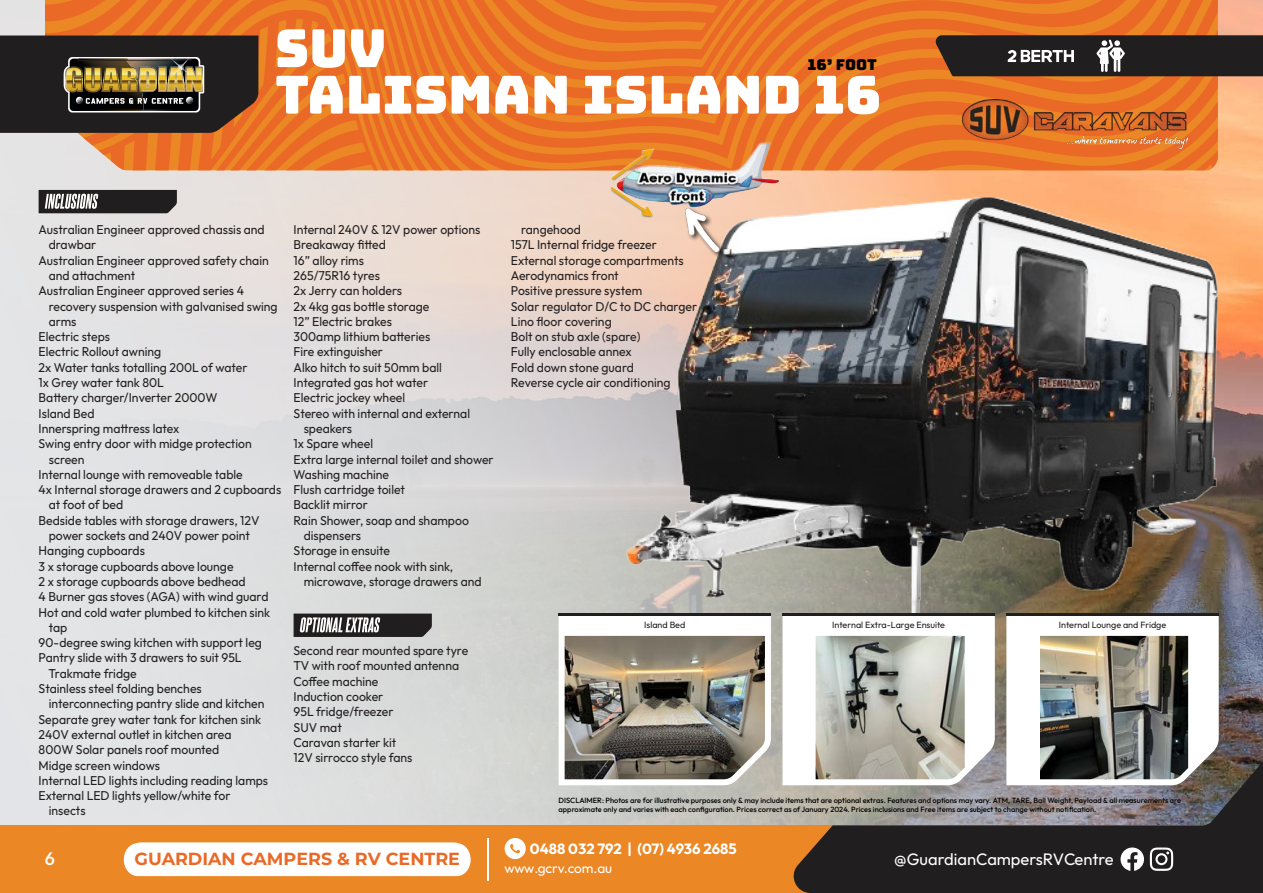
<style>
.page{position:relative;width:1263px;height:893px;background:#fff}
.page>*{position:absolute;margin:0;border:0;box-sizing:border-box;transform-origin:0 0}
.t1{font:52.5px/46.5px "Bungee";color:#fff}
.t2{font:500 18px "Outfit";color:#fff}
.t3{font:700 17.55px "Montserrat";color:#eb6926}
.t4{font:16.5px "Outfit";color:#fff}
.t5{font:15px "Bungee";color:#040503}
.t6{font:700 14.85px "Outfit";color:#fff}
.t7{font:13.65px "Outfit";color:#fff}
.t8{font:12.75px "Outfit";color:#231f20;scale:.96 1}
.t9{font:9px "Outfit";color:#231f20}
.t10{font:500 7.5px/9px "Outfit";color:#040503}
</style>
<div class="page">
<img style="left:0;top:0;width:1263px;height:825px">
<svg style="left:39px;top:190px;width:138px;height:23px;background:#454343"></svg>
<svg style="left:294px;top:614px;width:138px;height:23px;background:#525050"></svg>
<svg style="left:45px;top:99px;width:1173px;height:71px;background:#ea792b"></svg>
<svg style="left:258px;top:81px;width:960px;height:18px;background:#ea7525"></svg>
<svg style="left:258px;top:63px;width:960px;height:18px;background:#e77625"></svg>
<svg style="left:45px;top:0;width:242px;height:63px;background:#e87425"></svg>
<img style="left:963px;top:100px;width:224px;height:48px">
<svg style="left:287px;top:0;width:976px;height:76px;background:#ca6a29"></svg>
<img style="left:625px;top:196px;width:593px;height:418px">
<svg style="left:1006px;top:616px;width:213px;height:145px"></svg>
<hr style="left:1006px;top:614px;width:213px;height:2px;background:#211e1f">
<img style="left:1040px;top:636px;width:148px;height:125px">
<svg style="left:0;top:36px;width:258px;height:97px;background:#3f362a"></svg>
<svg style="left:782px;top:616px;width:213px;height:169px"></svg>
<hr style="left:782px;top:614px;width:213px;height:2px;background:#211e1f">
<img style="left:816px;top:636px;width:149px;height:125px">
<svg style="left:559px;top:616px;width:212px;height:169px"></svg>
<hr style="left:559px;top:614px;width:212px;height:2px;background:#211e1f">
<img style="left:565px;top:636px;width:200px;height:143px">
<img style="left:612px;top:141px;width:167px;height:78px">
<img style="left:661px;top:192px;width:80px;height:70px">
<div style="left:0;top:825px;width:1263px;height:68px;background:#eb8725"></div>
<svg style="left:788px;top:761px;width:475px;height:132px;background:#5f5a57"></svg>
<div style="left:124px;top:842px;width:347px;height:34px;background:#fff"></div>
<hr style="left:487px;top:838px;width:2px;height:42px;background:#fff">
<div style="left:505px;top:838px;width:21px;height:21px;background:#fff;border-radius:50%"></div>
<svg style="left:510px;top:844px;width:10px;height:9px"></svg>
<svg style="left:1120px;top:847px;width:24px;height:24px"></svg>
<svg style="left:1150px;top:847px;width:23px;height:24px"></svg>
<p class="t1" style="left:275px;top:26px;width:608px">SUV<br>TALISMAN ISLAND 16</p>
<p class="t5" style="left:807px;top:56px;width:71px">16’ FOOT</p>
<p class="t8" style="left:39px;top:221px;width:237px">Australian Engineer approved chassis and</p>
<p class="t8" style="left:49px;top:237px;width:51px">drawbar</p>
<p class="t8" style="left:39px;top:252px;width:241px">Australian Engineer approved safety chain</p>
<p class="t8" style="left:49px;top:267px;width:91px">and attachment</p>
<p class="t8" style="left:39px;top:283px;width:216px">Australian Engineer approved series 4</p>
<p class="t8" style="left:49px;top:298px;width:240px">recovery suspension with galvanised swing</p>
<p class="t8" style="left:49px;top:313px;width:30px">arms</p>
<p class="t8" style="left:39px;top:328px;width:76px">Electric steps</p>
<p class="t8" style="left:39px;top:344px;width:129px">Electric Rollout awning</p>
<p class="t8" style="left:39px;top:359px;width:219px">2x Water tanks totalling 200L of water</p>
<p class="t8" style="left:39px;top:374px;width:132px">1x Grey water tank 80L</p>
<p class="t8" style="left:39px;top:390px;width:188px">Battery charger/Inverter 2000W</p>
<p class="t8" style="left:39px;top:405px;width:60px">Island Bed</p>
<p class="t8" style="left:39px;top:420px;width:148px">Innerspring mattress latex</p>
<p class="t8" style="left:39px;top:436px;width:224px">Swing entry door with midge protection</p>
<p class="t8" style="left:49px;top:451px;width:39px">screen</p>
<p class="t8" style="left:39px;top:466px;width:214px">Internal lounge with removeable table</p>
<p class="t8" style="left:39px;top:481px;width:254px">4x Internal storage drawers and 2 cupboards</p>
<p class="t8" style="left:49px;top:497px;width:79px">at foot of bed</p>
<p class="t8" style="left:39px;top:512px;width:232px">Bedside tables with storage drawers, 12V</p>
<p class="t8" style="left:49px;top:527px;width:211px">power sockets and 240V power point</p>
<p class="t8" style="left:39px;top:543px;width:112px">Hanging cupboards</p>
<p class="t8" style="left:39px;top:558px;width:205px">3 x storage cupboards above lounge</p>
<p class="t8" style="left:39px;top:573px;width:217px">2 x storage cupboards above bedhead</p>
<p class="t8" style="left:39px;top:589px;width:241px">4 Burner gas stoves (AGA) with wind guard</p>
<p class="t8" style="left:39px;top:604px;width:243px">Hot and cold water plumbed to kitchen sink</p>
<p class="t8" style="left:49px;top:619px;width:21px">tap</p>
<p class="t8" style="left:39px;top:634px;width:234px">90-degree swing kitchen with support leg</p>
<p class="t8" style="left:39px;top:650px;width:213px">Pantry slide with 3 drawers to suit 95L</p>
<p class="t8" style="left:49px;top:665px;width:93px">Trakmate fridge</p>
<p class="t8" style="left:39px;top:680px;width:171px">Stainless steel folding benches</p>
<p class="t8" style="left:49px;top:696px;width:226px">interconnecting pantry slide and kitchen</p>
<p class="t8" style="left:39px;top:711px;width:233px">Separate grey water tank for kitchen sink</p>
<p class="t8" style="left:39px;top:726px;width:203px">240V external outlet in kitchen area</p>
<p class="t8" style="left:39px;top:742px;width:190px">800W Solar panels roof mounted</p>
<p class="t8" style="left:39px;top:757px;width:128px">Midge screen windows</p>
<p class="t8" style="left:39px;top:772px;width:241px">Internal LED lights including reading lamps</p>
<p class="t8" style="left:39px;top:787px;width:201px">External LED lights yellow/white for</p>
<p class="t8" style="left:49px;top:803px;width:40px">insects</p>
<p class="t8" style="left:294px;top:221px;width:196px">Internal 240V &amp; 12V power options</p>
<p class="t8" style="left:294px;top:237px;width:98px">Breakaway fitted</p>
<p class="t8" style="left:294px;top:252px;width:75px">16” alloy rims</p>
<p class="t8" style="left:294px;top:267px;width:92px">265/75R16 tyres</p>
<p class="t8" style="left:294px;top:283px;width:115px">2x Jerry can holders</p>
<p class="t8" style="left:294px;top:298px;width:143px">2x 4kg gas bottle storage</p>
<p class="t8" style="left:294px;top:313px;width:104px">12” Electric brakes</p>
<p class="t8" style="left:294px;top:328px;width:144px">300amp lithium batteries</p>
<p class="t8" style="left:294px;top:344px;width:95px">Fire extinguisher</p>
<p class="t8" style="left:294px;top:359px;width:156px">Alko hitch to suit 50mm ball</p>
<p class="t8" style="left:294px;top:374px;width:142px">Integrated gas hot water</p>
<p class="t8" style="left:294px;top:390px;width:118px">Electric jockey wheel</p>
<p class="t8" style="left:294px;top:405px;width:185px">Stereo with internal and external</p>
<p class="t8" style="left:304px;top:420px;width:52px">speakers</p>
<p class="t8" style="left:294px;top:436px;width:84px">1x Spare wheel</p>
<p class="t8" style="left:294px;top:451px;width:210px">Extra large internal toilet and shower</p>
<p class="t8" style="left:294px;top:466px;width:101px">Washing machine</p>
<p class="t8" style="left:294px;top:481px;width:118px">Flush cartridge toilet</p>
<p class="t8" style="left:294px;top:497px;width:79px">Backlit mirror</p>
<p class="t8" style="left:294px;top:512px;width:184px">Rain Shower, soap and shampoo</p>
<p class="t8" style="left:304px;top:527px;width:61px">dispensers</p>
<p class="t8" style="left:294px;top:543px;width:102px">Storage in ensuite</p>
<p class="t8" style="left:294px;top:558px;width:168px">Internal coffee nook with sink,</p>
<p class="t8" style="left:304px;top:573px;width:187px">microwave, storage drawers and</p>
<p class="t8" style="left:294px;top:642px;width:183px">Second rear mounted spare tyre</p>
<p class="t8" style="left:294px;top:658px;width:174px">TV with roof mounted antenna</p>
<p class="t8" style="left:294px;top:673px;width:90px">Coffee machine</p>
<p class="t8" style="left:294px;top:688px;width:95px">Induction cooker</p>
<p class="t8" style="left:294px;top:704px;width:106px">95L fridge/freezer</p>
<p class="t8" style="left:294px;top:719px;width:52px">SUV mat</p>
<p class="t8" style="left:294px;top:734px;width:109px">Caravan starter kit</p>
<p class="t8" style="left:294px;top:749px;width:125px">12V sirrocco style fans</p>
<p class="t8" style="left:521px;top:221px;width:64px">rangehood</p>
<p class="t8" style="left:511px;top:237px;width:154px">157L Internal fridge freezer</p>
<p class="t8" style="left:511px;top:252px;width:181px">External storage compartments</p>
<p class="t8" style="left:511px;top:267px;width:114px">Aerodynamics front</p>
<p class="t8" style="left:511px;top:283px;width:138px">Positive pressure system</p>
<p class="t8" style="left:511px;top:298px;width:195px">Solar regulator D/C to DC charger</p>
<p class="t8" style="left:511px;top:313px;width:107px">Lino floor covering</p>
<p class="t8" style="left:511px;top:328px;width:136px">Bolt on stub axle (spare)</p>
<p class="t8" style="left:511px;top:344px;width:127px">Fully enclosable annex</p>
<p class="t8" style="left:511px;top:359px;width:130px">Fold down stone guard</p>
<p class="t8" style="left:511px;top:374px;width:168px">Reverse cycle air conditioning</p>
<p class="t9" style="left:644px;top:619px;width:43px">Island Bed</p>
<p class="t9" style="left:832px;top:619px;width:114px">Internal Extra-Large Ensuite</p>
<p class="t9" style="left:1059px;top:619px;width:109px">Internal Lounge and Fridge</p>
<p class="t10" style="left:559px;top:796px;width:624px">DISCLAIMER: Photos are for illustrative purposes only &amp; may include items that are optional extras. Features and options may vary. ATM, TARE, Ball Weight, Payload &amp; all measurements are approximate only and varies with each configuration. Prices correct as of January 2024. Prices inclusions and Free items are subject to change without notification.</p>
<p class="t6" style="left:530px;top:839px;width:208px">0488 032 792 | (07) 4936 2685</p>
<p class="t7" style="left:504px;top:859px;width:109px">www.gcrv.com.au</p>
<h2 class="t2" style="left:45px;top:846px;width:12px">6</h2>
<p class="t4" style="left:894px;top:849px;width:221px">@GuardianCampersRVCentre</p>
<h3 class="t3" style="left:135px;top:846px;width:327px">GUARDIAN CAMPERS &amp; RV CENTRE</h3>
</div>
